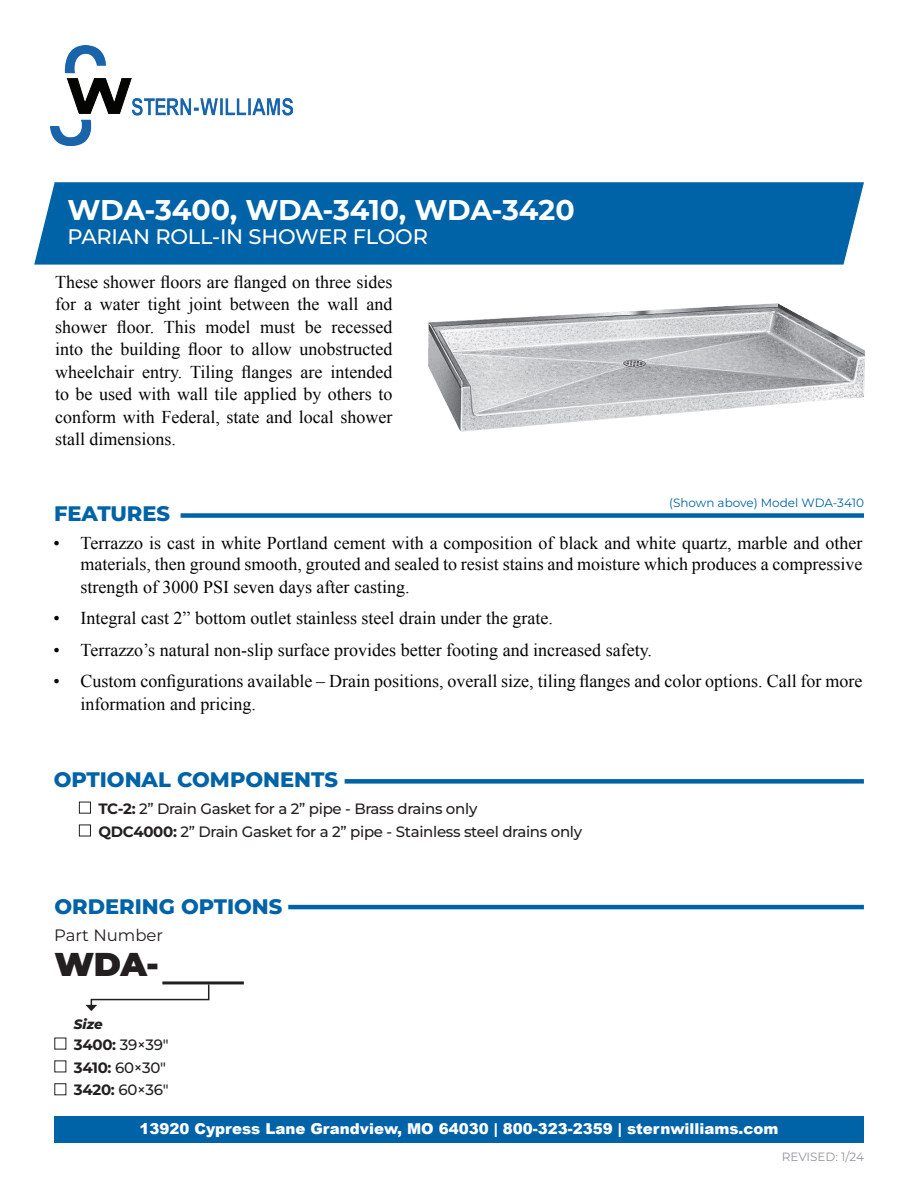
<style>
.page{position:relative;width:918px;height:1188px;background:#fff}
.page>*{position:absolute;margin:0;border:0;box-sizing:border-box;transform-origin:0 0}
.t1{font:900 33px "Montserrat";color:#231f20}
.t2{font:700 28.5px "Montserrat";color:#fff}
.t3{font:800 21px "Montserrat";color:#0163a7}
.t4{font:100 21px "Montserrat";letter-spacing:-.01em;color:#fff}
.t5{font:18px/22.5px "Times New Roman";color:#040503;text-align:justify}
.t6{font:16.5px "Montserrat";color:#231f20}
.Paragraph_Style_1{font:100 15px "Montserrat";letter-spacing:-.02em;color:#231f20}
.t7{font:900 15px "Arial";color:#fff}
.t8{font:italic 800 13.5px "Montserrat";color:#231f20}
.t9{font:12px "Montserrat";color:#0163a7}
.t10{font:12px "Montserrat";color:#939598}
.s1{font-weight:700}
</style>
<div class="page">
<div style="left:54px;top:1116px;width:810px;height:27px;background:#0163a7"></div>
<img style="left:50px;top:45px;width:243px;height:100px">
<div style="left:34px;top:182px;width:830px;height:83px;background:#0163a7"></div>
<hr style="left:288px;top:905px;width:576px;height:4px;background:#0163a7">
<hr style="left:162px;top:981px;width:82px;height:3px;background:#231f20">
<div style="left:54px;top:1083px;width:12px;height:12px;border:1px solid #231f20"></div>
<svg style="left:85px;top:983px;width:125px;height:28px"></svg>
<div style="left:181px;top:513px;width:683px;height:5px;background:#0163a7"></div>
<svg style="left:428px;top:303px;width:437px;height:129px"></svg>
<div style="left:345px;top:779px;width:519px;height:5px;background:#0163a7"></div>
<div style="left:79px;top:802px;width:12px;height:12px;border:1px solid #231f20"></div>
<div style="left:79px;top:825px;width:12px;height:11px;border:1px solid #231f20"></div>
<p class="t2" style="left:68px;top:191px;width:509px">WDA-3400, WDA-3410, WDA-3420</p>
<p class="t4" style="left:67px;top:222px;width:362px">PARIAN ROLL-IN SHOWER FLOOR</p>
<p class="t5" style="left:55px;top:270px;width:339px">These shower floors are flanged on three sides for a water tight joint between the wall and shower floor. This model must be recessed into the building floor to allow unobstructed wheelchair entry. Tiling flanges are intended to be used with wall tile applied by others to conform with Federal, state and local shower stall dimensions.</p>
<p class="t9" style="left:669px;top:495px;width:196px">(Shown above) Model WDA-3410</p>
<p class="t3" style="left:54px;top:499px;width:118px">FEATURES</p>
<p class="t5" style="left:81px;top:532px;width:783px;line-height:21.8px;text-indent:-27px">• Terrazzo is cast in white Portland cement with a composition of black and white quartz, marble and other materials, then ground smooth, grouted and sealed to resist stains and moisture which produces a compressive strength of 3000 PSI seven days after casting.</p>
<p class="t5" style="left:54px;top:607px;width:501px">• Integral cast 2” bottom outlet stainless steel drain under the grate.</p>
<p class="t5" style="left:54px;top:638px;width:600px">• Terrazzo’s natural non-slip surface provides better footing and increased safety.</p>
<p class="t5" style="left:81px;top:670px;width:783px;text-indent:-27px">• Custom configurations available – Drain positions, overall size, tiling flanges and color options. Call for more information and pricing.</p>
<p class="t3" style="left:54px;top:765px;width:286px">OPTIONAL COMPONENTS</p>
<p class="Paragraph_Style_1" style="left:98px;top:799px;width:380px"><span class="s1">TC-2:</span> 2” Drain Gasket for a 2” pipe - Brass drains only</p>
<p class="Paragraph_Style_1" style="left:98px;top:821px;width:485px"><span class="s1">QDC4000:</span> 2” Drain Gasket for a 2” pipe - Stainless steel drains only</p>
<p class="t3" style="left:54px;top:892px;width:230px">ORDERING OPTIONS</p>
<p class="t1" style="left:54px;top:942px;width:106px">WDA-</p>
<p class="t6" style="left:54px;top:924px;width:110px">Part Number</p>
<p class="t8" style="left:74px;top:1016px;width:30px">Size</p>
<p class="Paragraph_Style_1" style="left:74px;top:1035px;width:96px"><span class="s1">3400:</span> 39×39″</p>
<p class="Paragraph_Style_1" style="left:74px;top:1057px;width:94px"><span class="s1">3410:</span> 60×30″</p>
<p class="Paragraph_Style_1" style="left:74px;top:1080px;width:96px"><span class="s1">3420:</span> 60×36″</p>
<p class="t7" style="left:139px;top:1118px;width:641px">13920 Cypress Lane Grandview, MO 64030 | 800-323-2359 | sternwilliams.com</p>
<p class="t10" style="left:782px;top:1149px;width:84px">REVISED: 1/24</p>
</div>
